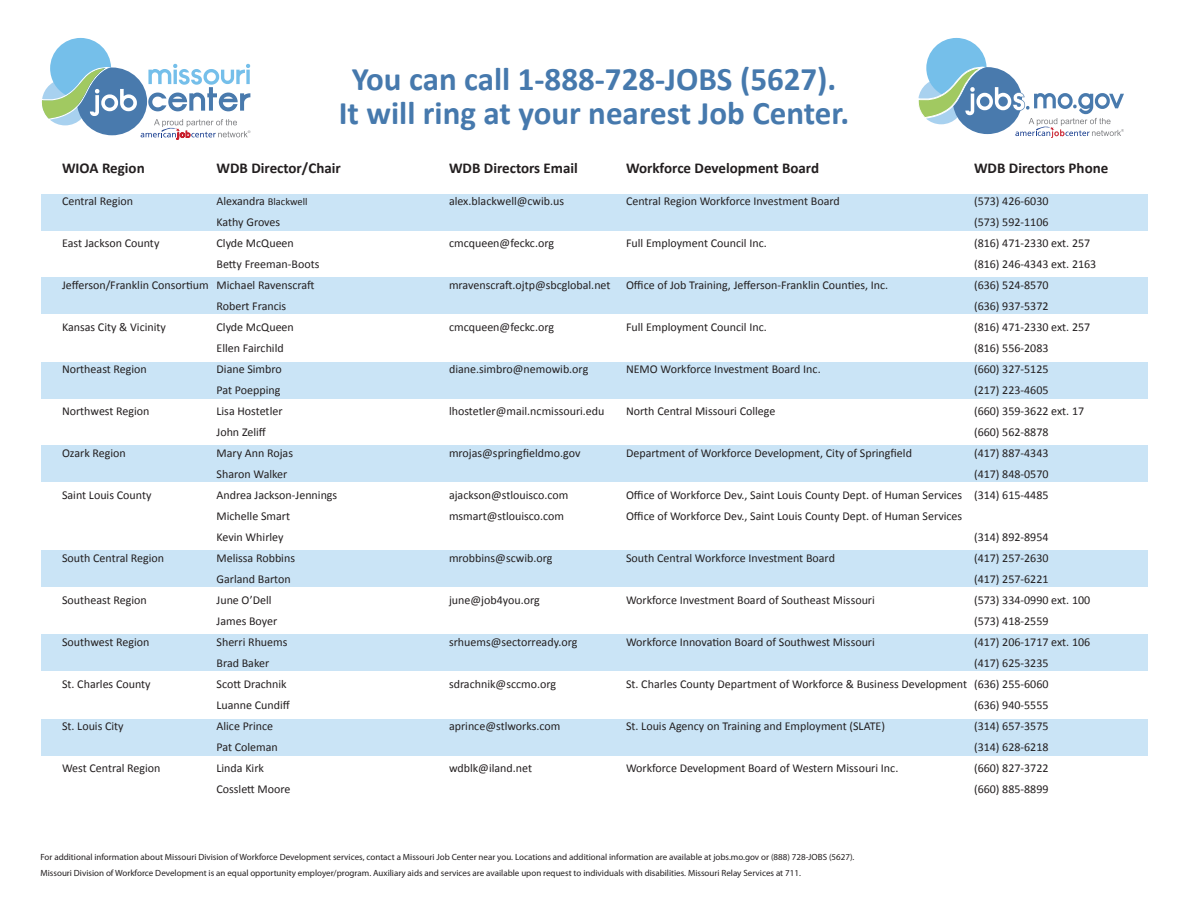
<style>
.page{position:relative;width:1188px;height:918px;background:#fff}
.page>*{position:absolute;margin:0;border:0;box-sizing:border-box;transform-origin:0 0}
.t1{font:700 33px/34.5px "Calibri";color:#4679ad;text-align:center}
.t2{font:700 15px "Calibri";color:#231f20}
.t3{font:12px "Calibri";color:#231f20}
.t4{font:9px/16.8px "Myriad Pro";color:#231f20}
.s1{font-size:10.5px}
</style>
<div class="page">
<div style="left:41px;top:278px;width:1107px;height:36px;background:#cae4f6"></div>
<div style="left:41px;top:362px;width:1107px;height:37px;background:#cae4f6"></div>
<div style="left:41px;top:445px;width:1107px;height:37px;background:#cae4f6"></div>
<div style="left:41px;top:550px;width:1107px;height:37px;background:#cae4f6"></div>
<div style="left:41px;top:634px;width:1107px;height:37px;background:#cae4f6"></div>
<div style="left:41px;top:719px;width:1107px;height:36px;background:#cae4f6"></div>
<div style="left:41px;top:194px;width:1107px;height:37px;background:#cae4f6"></div>
<svg style="left:42px;top:38px;width:208px;height:102px"></svg>
<svg style="left:918px;top:38px;width:206px;height:100px"></svg>
<p class="t1" style="left:339px;top:61px;width:512px">You can call 1-888-728-JOBS (5627).<br>It will ring at your nearest Job Center.</p>
<p class="t2" style="left:62px;top:159px;width:84px">WIOA Region</p>
<p class="t2" style="left:217px;top:159px;width:126px">WDB Director/Chair</p>
<p class="t2" style="left:449px;top:159px;width:130px">WDB Directors Email</p>
<p class="t2" style="left:626px;top:159px;width:195px">Workforce Development Board</p>
<p class="t2" style="left:974px;top:159px;width:136px">WDB Directors Phone</p>
<p class="t3" style="left:62px;top:193px;width:73px">Central Region</p>
<p class="t3" style="left:217px;top:193px;width:93px">Alexandra <span class="s1">Blackwell</span></p>
<p class="t3" style="left:449px;top:193px;width:117px">alex.blackwell@cwib.us</p>
<p class="t3" style="left:626px;top:193px;width:215px">Central Region Workforce Investment Board</p>
<p class="t3" style="left:974px;top:193px;width:76px">(573) 426-6030</p>
<p class="t3" style="left:217px;top:214px;width:65px">Kathy Groves</p>
<p class="t3" style="left:974px;top:214px;width:76px">(573) 592-1106</p>
<p class="t3" style="left:62px;top:235px;width:99px">East Jackson County</p>
<p class="t3" style="left:217px;top:235px;width:79px">Clyde McQueen</p>
<p class="t3" style="left:449px;top:235px;width:107px">cmcqueen@feckc.org</p>
<p class="t3" style="left:626px;top:235px;width:142px">Full Employment Council Inc.</p>
<p class="t3" style="left:974px;top:235px;width:118px">(816) 471-2330 ext. 257</p>
<p class="t3" style="left:217px;top:256px;width:104px">Betty Freeman-Boots</p>
<p class="t3" style="left:974px;top:256px;width:124px">(816) 246-4343 ext. 2163</p>
<p class="t3" style="left:62px;top:277px;width:254px">Jefferson/Franklin Consortium Michael Ravenscraft</p>
<p class="t3" style="left:449px;top:277px;width:163px">mravenscraft.ojtp@sbcglobal.net</p>
<p class="t3" style="left:626px;top:277px;width:264px">Office of Job Training, Jefferson-Franklin Counties, Inc.</p>
<p class="t3" style="left:974px;top:277px;width:76px">(636) 524-8570</p>
<p class="t3" style="left:217px;top:298px;width:71px">Robert Francis</p>
<p class="t3" style="left:974px;top:298px;width:76px">(636) 937-5372</p>
<p class="t3" style="left:62px;top:319px;width:106px">Kansas City &amp; Vicinity</p>
<p class="t3" style="left:217px;top:319px;width:79px">Clyde McQueen</p>
<p class="t3" style="left:449px;top:319px;width:107px">cmcqueen@feckc.org</p>
<p class="t3" style="left:626px;top:319px;width:142px">Full Employment Council Inc.</p>
<p class="t3" style="left:974px;top:319px;width:118px">(816) 471-2330 ext. 257</p>
<p class="t3" style="left:217px;top:340px;width:69px">Ellen Fairchild</p>
<p class="t3" style="left:974px;top:340px;width:76px">(816) 556-2083</p>
<p class="t3" style="left:62px;top:361px;width:86px">Northeast Region</p>
<p class="t3" style="left:217px;top:361px;width:67px">Diane Simbro</p>
<p class="t3" style="left:449px;top:361px;width:141px">diane.simbro@nemowib.org</p>
<p class="t3" style="left:626px;top:361px;width:196px">NEMO Workforce Investment Board Inc.</p>
<p class="t3" style="left:974px;top:361px;width:76px">(660) 327-5125</p>
<p class="t3" style="left:217px;top:382px;width:65px">Pat Poepping</p>
<p class="t3" style="left:974px;top:382px;width:76px">(217) 223-4605</p>
<p class="t3" style="left:62px;top:403px;width:89px">Northwest Region</p>
<p class="t3" style="left:217px;top:403px;width:68px">Lisa Hostetler</p>
<p class="t3" style="left:449px;top:403px;width:157px">lhostetler@mail.ncmissouri.edu</p>
<p class="t3" style="left:626px;top:403px;width:151px">North Central Missouri College</p>
<p class="t3" style="left:974px;top:403px;width:112px">(660) 359-3622 ext. 17</p>
<p class="t3" style="left:217px;top:424px;width:51px">John Zeliff</p>
<p class="t3" style="left:974px;top:424px;width:76px">(660) 562-8878</p>
<p class="t3" style="left:62px;top:445px;width:65px">Ozark Region</p>
<p class="t3" style="left:217px;top:445px;width:78px">Mary Ann Rojas</p>
<p class="t3" style="left:449px;top:445px;width:133px">mrojas@springfieldmo.gov</p>
<p class="t3" style="left:626px;top:445px;width:287px">Department of Workforce Development, City of Springfield</p>
<p class="t3" style="left:974px;top:445px;width:76px">(417) 887-4343</p>
<p class="t3" style="left:217px;top:466px;width:72px">Sharon Walker</p>
<p class="t3" style="left:974px;top:466px;width:76px">(417) 848-0570</p>
<p class="t3" style="left:62px;top:487px;width:91px">Saint Louis County</p>
<p class="t3" style="left:217px;top:487px;width:122px">Andrea Jackson-Jennings</p>
<p class="t3" style="left:449px;top:487px;width:121px">ajackson@stlouisco.com</p>
<p class="t3" style="left:626px;top:487px;width:424px">Office of Workforce Dev., Saint Louis County Dept. of Human Services (314) 615-4485</p>
<p class="t3" style="left:217px;top:508px;width:75px">Michelle Smart</p>
<p class="t3" style="left:449px;top:508px;width:117px">msmart@stlouisco.com</p>
<p class="t3" style="left:626px;top:508px;width:338px">Office of Workforce Dev., Saint Louis County Dept. of Human Services</p>
<p class="t3" style="left:217px;top:529px;width:69px">Kevin Whirley</p>
<p class="t3" style="left:974px;top:529px;width:76px">(314) 892-8954</p>
<p class="t3" style="left:62px;top:550px;width:104px">South Central Region</p>
<p class="t3" style="left:217px;top:550px;width:80px">Melissa Robbins</p>
<p class="t3" style="left:449px;top:550px;width:105px">mrobbins@scwib.org</p>
<p class="t3" style="left:626px;top:550px;width:210px">South Central Workforce Investment Board</p>
<p class="t3" style="left:974px;top:550px;width:76px">(417) 257-2630</p>
<p class="t3" style="left:217px;top:571px;width:76px">Garland Barton</p>
<p class="t3" style="left:974px;top:571px;width:76px">(417) 257-6221</p>
<p class="t3" style="left:62px;top:592px;width:86px">Southeast Region</p>
<p class="t3" style="left:217px;top:592px;width:56px">June O’Dell</p>
<p class="t3" style="left:449px;top:592px;width:92px">june@job4you.org</p>
<p class="t3" style="left:626px;top:592px;width:250px">Workforce Investment Board of Southeast Missouri</p>
<p class="t3" style="left:974px;top:592px;width:118px">(573) 334-0990 ext. 100</p>
<p class="t3" style="left:217px;top:613px;width:62px">James Boyer</p>
<p class="t3" style="left:974px;top:613px;width:76px">(573) 418-2559</p>
<p class="t3" style="left:62px;top:634px;width:89px">Southwest Region</p>
<p class="t3" style="left:217px;top:634px;width:72px">Sherri Rhuems</p>
<p class="t3" style="left:449px;top:634px;width:130px">srhuems@sectorready.org</p>
<p class="t3" style="left:626px;top:634px;width:250px">Workforce Innovation Board of Southwest Missouri</p>
<p class="t3" style="left:974px;top:634px;width:118px">(417) 206-1717 ext. 106</p>
<p class="t3" style="left:217px;top:655px;width:54px">Brad Baker</p>
<p class="t3" style="left:974px;top:655px;width:76px">(417) 625-3235</p>
<p class="t3" style="left:62px;top:676px;width:90px">St. Charles County</p>
<p class="t3" style="left:217px;top:676px;width:72px">Scott Drachnik</p>
<p class="t3" style="left:449px;top:676px;width:109px">sdrachnik@sccmo.org</p>
<p class="t3" style="left:626px;top:676px;width:424px">St. Charles County Department of Workforce &amp; Business Development (636) 255-6060</p>
<p class="t3" style="left:217px;top:697px;width:75px">Luanne Cundiff</p>
<p class="t3" style="left:974px;top:697px;width:76px">(636) 940-5555</p>
<p class="t3" style="left:62px;top:718px;width:63px">St. Louis City</p>
<p class="t3" style="left:217px;top:718px;width:58px">Alice Prince</p>
<p class="t3" style="left:449px;top:718px;width:113px">aprince@stlworks.com</p>
<p class="t3" style="left:626px;top:718px;width:261px">St. Louis Agency on Training and Employment (SLATE)</p>
<p class="t3" style="left:974px;top:718px;width:76px">(314) 657-3575</p>
<p class="t3" style="left:217px;top:739px;width:63px">Pat Coleman</p>
<p class="t3" style="left:974px;top:739px;width:76px">(314) 628-6218</p>
<p class="t3" style="left:62px;top:760px;width:100px">West Central Region</p>
<p class="t3" style="left:217px;top:760px;width:49px">Linda Kirk</p>
<p class="t3" style="left:449px;top:760px;width:85px">wdblk@iland.net</p>
<p class="t3" style="left:626px;top:760px;width:274px">Workforce Development Board of Western Missouri Inc.</p>
<p class="t3" style="left:974px;top:760px;width:76px">(660) 827-3722</p>
<p class="t3" style="left:217px;top:781px;width:76px">Cosslett Moore</p>
<p class="t3" style="left:974px;top:781px;width:76px">(660) 885-8899</p>
<p class="t4" style="left:40px;top:848px;width:816px">For additional information about Missouri Division of Workforce Development services, contact a Missouri Job Center near you. Locations and additional information are available at jobs.mo.gov or (888) 728-JOBS (5627).<br>Missouri Division of Workforce Development is an equal opportunity employer/program. Auxiliary aids and services are available upon request to individuals with disabilities. Missouri Relay Services at 711.</p>
</div>
